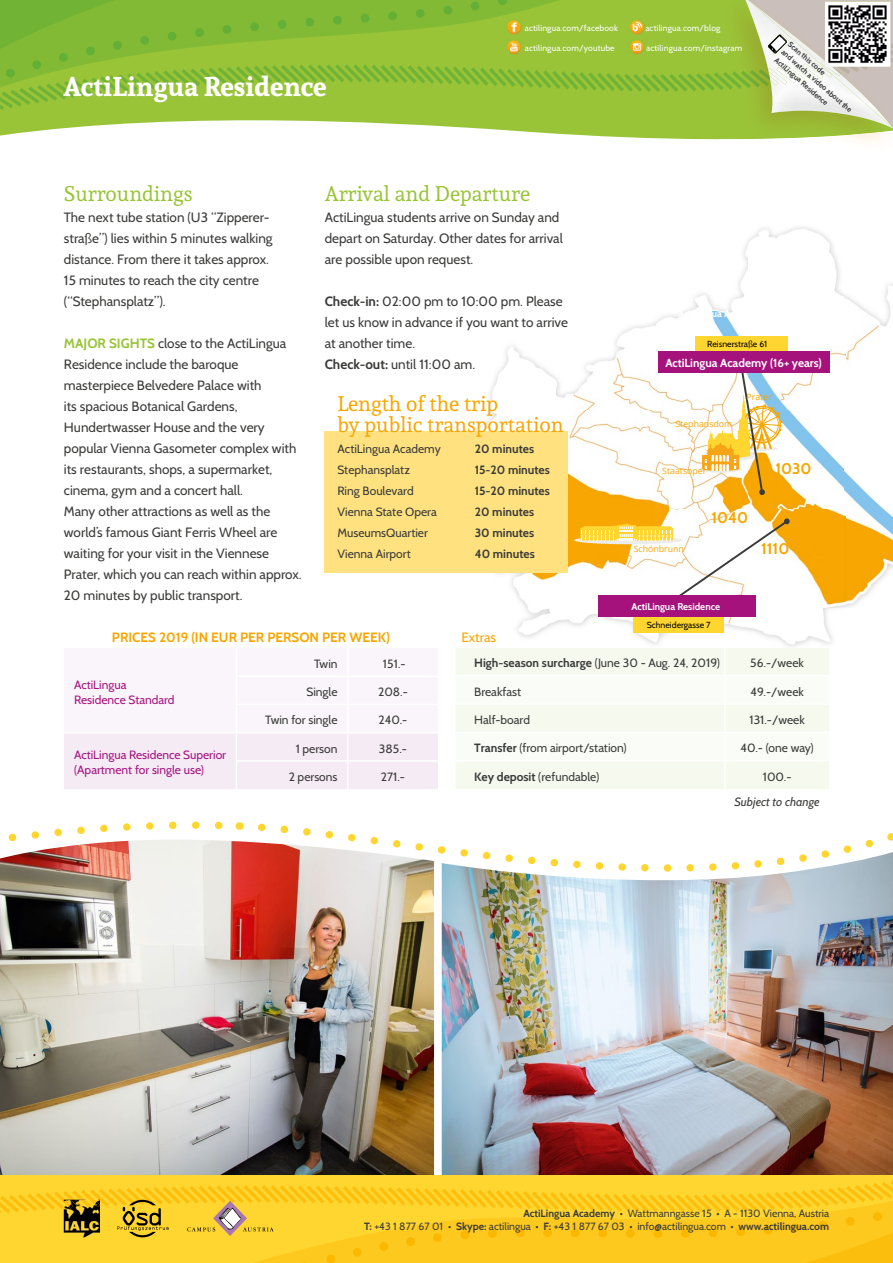
<style>
.page{position:relative;width:893px;height:1263px;background:#fff}
.page>*{position:absolute;margin:0;border:0;box-sizing:border-box;transform-origin:0 0}
.t1{font:700 27px "Andada";color:#fff}
.t2{font:21px/21px "Andada";color:#f7a600}
.t3{font:21px "Andada";color:#99c438}
.t4{font:700 15.6px "Cabin";color:#f7a600}
.t5{font:13.5px/21px "Cabin";color:#3b3b3a}
.t6{font:700 13.5px "Cabin";color:#f7a600}
.t7{font:13.5px "Cabin";color:#f7a600}
.t8{font:12px "Cabin";color:#3b3b3a}
.t9{font:700 12px "Cabin";color:#3b3b3a}
.t10{font:12px/15px "Cabin";color:#a61380}
.t11{font:italic 12px "Cabin";color:#3b3b3a}
.t12{font:700 11.7px "Cabin";color:#fff}
.t13{font:10.5px/13.5px "Cabin";color:#3b3b3a;text-align:right}
.t14{font:700 9.75px "Cabin";color:#fff}
.t15{font:8.7px "Open Sans";color:#f7a600}
.t16{font:8.7px "Cabin";color:#000}
.t17{font:8.55px "Cabin";letter-spacing:.02em;color:#fff}
.t18{font:700 7.5px/10.5px "Cabin";color:#3b3b3a}
.s1{font-weight:700;color:#99c438}
.s2{font-weight:700}
.s3{font-weight:400}
</style>
<div class="page">
<svg style="left:0;top:110px;width:718px;height:30px;fill:#99c438"></svg>
<div style="left:718px;top:0;width:175px;height:131px;background:#9ac338"></div>
<img style="left:718px;top:131px;width:171px;height:11px">
<img style="left:720px;top:69px;width:25px;height:21px">
<svg style="left:0;top:0;width:720px;height:110px;background:#8ebf37"></svg>
<img style="left:718px;top:44px;width:24px;height:9px">
<img style="left:745px;top:0;width:148px;height:129px">
<img style="left:749px;top:1px;width:143px;height:126px">
<img style="left:821px;top:60px;width:19px;height:16px">
<svg style="left:825px;top:61px;width:7px;height:5px"></svg>
<svg style="left:768px;top:34px;width:22px;height:22px"></svg>
<img style="left:460px;top:227px;width:433px;height:420px">
<svg style="left:574px;top:536px;width:108px;height:8px"></svg>
<svg style="left:580px;top:518px;width:210px;height:84px"></svg>
<div style="left:598px;top:596px;width:157px;height:21px;background:#a6127c"></div>
<div style="left:633px;top:617px;width:91px;height:15px;background:#ffd630"></div>
<div style="left:696px;top:336px;width:92px;height:16px;background:#ffd630"></div>
<div style="left:658px;top:351px;width:172px;height:22px;background:#a6127c"></div>
<div style="left:698px;top:465px;width:44px;height:8px;background:#ececed;border-radius:50%"></div>
<svg style="left:702px;top:373px;width:80px;height:122px"></svg>
<div style="left:325px;top:431px;width:243px;height:141px;background:#ffe27f"></div>
<div style="left:64px;top:733px;width:374px;height:56px;background:#f5ebf5"></div>
<hr style="left:348px;top:760px;width:90px;height:2px;background:#fff">
<hr style="left:347px;top:762px;width:2px;height:27px;background:#fff">
<div style="left:455px;top:648px;width:374px;height:141px;background:#f6f9ee"></div>
<svg style="left:455px;top:676px;width:374px;height:84px"></svg>
<hr style="left:724px;top:648px;width:2px;height:27px;background:#fff">
<hr style="left:455px;top:675px;width:270px;height:1px;background:#fff">
<hr style="left:725px;top:675px;width:104px;height:1px;background:#fff">
<hr style="left:724px;top:676px;width:2px;height:27px;background:#fff">
<hr style="left:455px;top:703px;width:270px;height:2px;background:#fff">
<hr style="left:725px;top:703px;width:104px;height:2px;background:#fff">
<hr style="left:724px;top:705px;width:2px;height:27px;background:#fff">
<hr style="left:455px;top:732px;width:270px;height:1px;background:#fff">
<hr style="left:725px;top:732px;width:104px;height:1px;background:#fff">
<hr style="left:724px;top:733px;width:2px;height:27px;background:#fff">
<hr style="left:455px;top:760px;width:270px;height:1px;background:#fff">
<hr style="left:725px;top:760px;width:104px;height:1px;background:#fff">
<hr style="left:724px;top:761px;width:2px;height:28px;background:#fff">
<svg style="left:33px;top:821px;width:207px;height:11px"></svg>
<img style="left:0;top:832px;width:434px;height:344px">
<img style="left:434px;top:833px;width:459px;height:343px">
<hr style="left:0;top:1176px;width:893px;height:4px;background:#ffd630">
<svg style="left:0;top:1180px;width:893px;height:83px;background:#fbcc26"></svg>
<img style="left:64px;top:1209px;width:36px;height:28px">
<img style="left:64px;top:1200px;width:36px;height:9px">
<img style="left:505px;top:18px;width:19px;height:38px">
<img style="left:506px;top:25px;width:18px;height:8px">
<img style="left:627px;top:18px;width:19px;height:38px">
<img style="left:627px;top:44px;width:19px;height:9px">
<img style="left:506px;top:44px;width:18px;height:9px">
<img style="left:627px;top:25px;width:19px;height:8px">
<h1 class="t1" style="left:64px;top:68px;width:264px">ActiLingua Residence</h1>
<p class="t17" style="left:525px;top:23px;width:95px">actilingua.com/facebook</p>
<p class="t17" style="left:645px;top:23px;width:77px">actilingua.com/blog</p>
<p class="t17" style="left:525px;top:42px;width:91px">actilingua.com/youtube</p>
<p class="t17" style="left:646px;top:42px;width:97px">actilingua.com/instagram</p>
<p class="t18" style="left:793px;top:39px;width:92px;rotate:41deg">Scan this code<br>and watch a video about the<br>ActiLingua Residence</p>
<h2 class="t3" style="left:64px;top:180px;width:130px">Surroundings</h2>
<p class="t5" style="left:64px;top:207px;width:210px">The next tube station (U3 “Zipperer&shy;straße”) lies within 5 minutes walking distance. From there it takes approx.<br>15 minutes to reach the city centre (“Stephansplatz”).</p>
<p class="t5" style="left:64px;top:333px;width:239px"><span class="s1">MAJOR SIGHTS</span> close to the ActiLingua Residence include the baroque masterpiece Belvedere Palace with<br>its spacious Botanical Gardens, Hundertwasser House and the very popular Vienna Gasometer complex with its restaurants, shops, a supermarket, cinema, gym and a concert hall.<br>Many other attractions as well as the world’s famous Giant Ferris Wheel are waiting for your visit in the Viennese Prater, which you can reach within approx.<br>20 minutes by public transport.</p>
<h2 class="t3" style="left:325px;top:180px;width:207px">Arrival and Departure</h2>
<p class="t5" style="left:325px;top:207px;width:240px">ActiLingua students arrive on Sunday and depart on Saturday. Other dates for arrival are possible upon request.</p>
<p class="t5" style="left:325px;top:291px;width:245px"><span class="s2">Check-in:</span> 02:00 pm to 10:00 pm. Please let us know in advance if you want to arrive at another time.<br><span class="s2">Check-out:</span> until 11:00 am.</p>
<h2 class="t2" style="left:337px;top:393px;width:228px">Length of the trip<br>by public transportation</h2>
<p class="t8" style="left:337px;top:441px;width:105px">ActiLingua Academy</p>
<p class="t9" style="left:475px;top:442px;width:61px">20 minutes</p>
<p class="t8" style="left:337px;top:462px;width:74px">Stephansplatz</p>
<p class="t9" style="left:475px;top:463px;width:77px">15-20 minutes</p>
<p class="t8" style="left:337px;top:483px;width:78px">Ring Boulevard</p>
<p class="t9" style="left:475px;top:484px;width:77px">15-20 minutes</p>
<p class="t8" style="left:337px;top:504px;width:101px">Vienna State Opera</p>
<p class="t9" style="left:475px;top:505px;width:61px">20 minutes</p>
<p class="t8" style="left:337px;top:525px;width:92px">MuseumsQuartier</p>
<p class="t9" style="left:475px;top:526px;width:61px">30 minutes</p>
<p class="t8" style="left:337px;top:546px;width:75px">Vienna Airport</p>
<p class="t9" style="left:475px;top:547px;width:61px">40 minutes</p>
<p class="t16" style="left:707px;top:339px;width:62px">Reisnerstraße 61</p>
<p class="t12" style="left:665px;top:356px;width:158px">ActiLingua Academy (16+ years)</p>
<p class="t15" style="left:675px;top:417px;width:58px">Stephansdom</p>
<p class="t15" style="left:662px;top:465px;width:46px">Staatsoper</p>
<p class="t15" style="left:747px;top:391px;width:27px">Prater</p>
<p class="t4" style="left:775px;top:459px;width:38px">1030</p>
<p class="t15" style="left:634px;top:543px;width:52px">Schönbrunn</p>
<p class="t4" style="left:711px;top:508px;width:38px">1040</p>
<p class="t4" style="left:761px;top:539px;width:30px">1110</p>
<p class="t14" style="left:632px;top:600px;width:90px">ActiLingua Residence</p>
<p class="t16" style="left:647px;top:619px;width:65px">Schneidergasse 7</p>
<p class="t6" style="left:112px;top:629px;width:279px">PRICES 2019 (IN EUR PER PERSON PER WEEK)</p>
<p class="t10" style="left:74px;top:677px;width:102px">ActiLingua<br>Residence Standard</p>
<p class="t8" style="left:314px;top:656px;width:25px">Twin</p>
<p class="t8" style="left:383px;top:656px;width:24px">151.-</p>
<p class="t8" style="left:306px;top:685px;width:33px">Single</p>
<p class="t8" style="left:378px;top:685px;width:31px">208.-</p>
<p class="t8" style="left:265px;top:713px;width:74px">Twin for single</p>
<p class="t8" style="left:378px;top:713px;width:30px">240.-</p>
<p class="t10" style="left:74px;top:747px;width:154px">ActiLingua Residence Superior (Apartment for single use)</p>
<p class="t8" style="left:296px;top:741px;width:43px">1 person</p>
<p class="t8" style="left:379px;top:741px;width:29px">385.-</p>
<p class="t8" style="left:289px;top:769px;width:50px">2 persons</p>
<p class="t8" style="left:381px;top:769px;width:26px">271.-</p>
<p class="t7" style="left:461px;top:629px;width:36px">Extras</p>
<p class="t9" style="left:474px;top:656px;width:247px">High-season surcharge <span class="s3">(June 30 - Aug. 24, 2019)</span></p>
<p class="t8" style="left:750px;top:656px;width:55px">56.-/week</p>
<p class="t8" style="left:474px;top:684px;width:48px">Breakfast</p>
<p class="t8" style="left:750px;top:684px;width:55px">49.-/week</p>
<p class="t8" style="left:474px;top:712px;width:57px">Half-board</p>
<p class="t8" style="left:749px;top:712px;width:57px">131.-/week</p>
<p class="t8" style="left:474px;top:741px;width:154px"><span class="s2">Transfer</span> (from airport/station)</p>
<p class="t8" style="left:740px;top:741px;width:75px">40.- (one way)</p>
<p class="t8" style="left:474px;top:769px;width:127px"><span class="s2">Key deposit</span> (refundable)</p>
<p class="t8" style="left:763px;top:769px;width:30px">100.-</p>
<p class="t11" style="left:734px;top:794px;width:87px">Subject to change</p>
<p class="t13" style="left:364px;top:1206px;width:467px"><span class="s2">ActiLingua Academy</span> • Wattmanngasse 15 • A - 1130 Vienna, Austria<br><span class="s2">T:</span> +43 1 877 67 01 • <span class="s2">Skype:</span> actilingua • <span class="s2">F:</span> +43 1 877 67 03 • info@actilingua.com • <span class="s2">www.actilingua.com</span></p>
</div>
